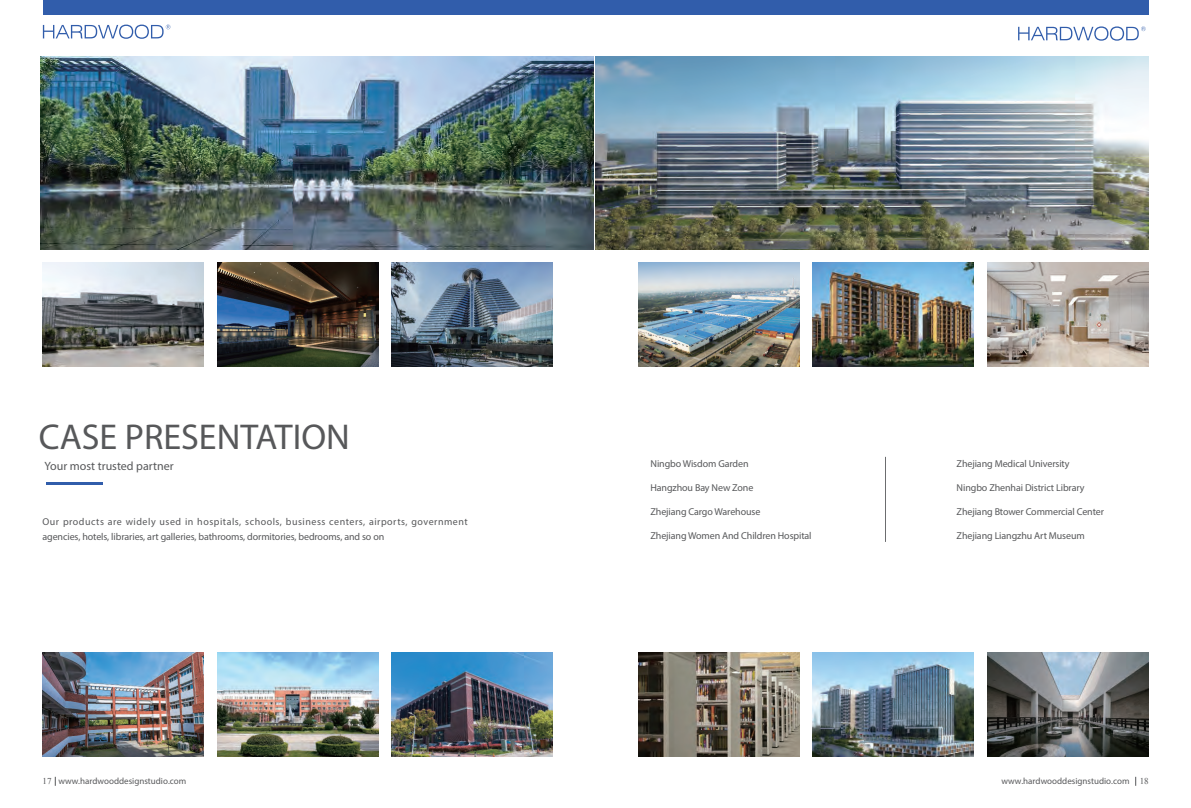
<style>
.page{position:relative;width:1191px;height:808px;background:#fff}
.page>*{position:absolute;margin:0;border:0;box-sizing:border-box;transform-origin:0 0}
.t1{font:36px "Myriad Pro";color:#57585a}
.t2{font:12px "Myriad Pro";color:#57585a}
.t3{font:10px "Myriad Pro";letter-spacing:-.01em;color:#57585a}
.t4{font:10px/15px "Myriad Pro";letter-spacing:.04em;color:#57585a}
.t5{font:9px "Myriad Pro";color:#57585a}
.s1{font-family:"Times New Roman"}
</style>
<div class="page">
<img style="left:217px;top:262px;width:161px;height:105px">
<img style="left:41px;top:57px;width:1107px;height:192px">
<img style="left:638px;top:652px;width:161px;height:104px">
<img style="left:43px;top:652px;width:161px;height:104px">
<img style="left:392px;top:262px;width:161px;height:105px">
<img style="left:392px;top:652px;width:161px;height:104px">
<img style="left:638px;top:262px;width:161px;height:105px">
<img style="left:812px;top:262px;width:161px;height:105px">
<img style="left:987px;top:262px;width:161px;height:105px">
<img style="left:43px;top:262px;width:161px;height:105px">
<img style="left:812px;top:652px;width:161px;height:104px">
<img style="left:987px;top:652px;width:161px;height:104px">
<img style="left:217px;top:652px;width:161px;height:104px">
<hr style="left:885px;top:457px;width:1px;height:85px;background:#57585a">
<div style="left:43px;top:0;width:1105px;height:14px;background:#315dab"></div>
<hr style="left:46px;top:482px;width:57px;height:3px;background:#315dab">
<svg style="left:43px;top:25px;width:127px;height:14px"></svg>
<svg style="left:1018px;top:26px;width:127px;height:15px"></svg>
<p class="t1" style="left:39px;top:414px;width:312px">CASE PRESENTATION</p>
<p class="t2" style="left:45px;top:459px;width:130px">Your most trusted partner</p>
<p class="t4" style="left:42px;top:514px;width:427px">Our products are widely used in hospitals, schools, business centers, airports, government agencies, hotels, libraries, art galleries, bathrooms, dormitories, bedrooms, and so on</p>
<p class="t3" style="left:650px;top:457px;width:100px">Ningbo Wisdom Garden</p>
<p class="t3" style="left:650px;top:481px;width:104px">Hangzhou Bay New Zone</p>
<p class="t3" style="left:650px;top:505px;width:111px">Zhejiang Cargo Warehouse</p>
<p class="t3" style="left:650px;top:529px;width:163px">Zhejiang Women And Children Hospital</p>
<p class="t3" style="left:956px;top:457px;width:114px">Zhejiang Medical University</p>
<p class="t3" style="left:956px;top:481px;width:129px">Ningbo Zhenhai District Library</p>
<p class="t3" style="left:956px;top:505px;width:149px">Zhejiang Btower Commercial Center</p>
<p class="t3" style="left:956px;top:529px;width:130px">Zhejiang Liangzhu Art Museum</p>
<p class="t5" style="left:43px;top:776px;width:145px"><span class="s1">17</span> www.hardwooddesignstudio.com</p>
<p class="t5" style="left:1001px;top:776px;width:149px">www.hardwooddesignstudio.com <span class="s1">18</span></p>
</div>
